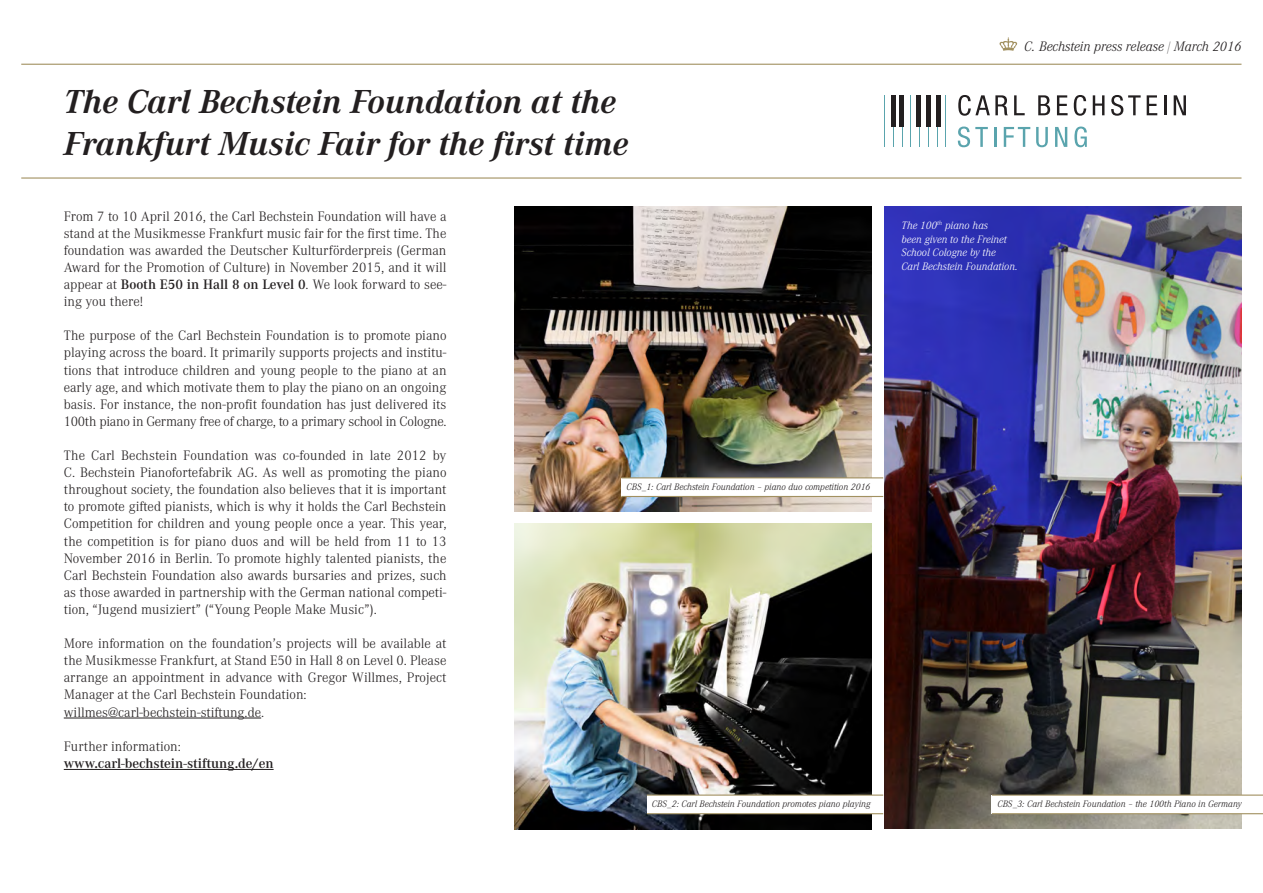
<style>
.page{position:relative;width:1263px;height:893px;background:#fff}
.page>*{position:absolute;margin:0;border:0;box-sizing:border-box;transform-origin:0 0}
.t1{font:italic 700 34.5px "Corporate A Pro";color:#231f20}
.t2{font:300 14.25px/17.1px "Corporate A Pro";color:#231f20;text-align:justify}
.t3{font:italic 300 14.25px "Corporate A Pro";color:#231f20}
.t4{font:600 14.25px "Corporate A Pro";color:#231f20}
.t5{font:italic 300 11.25px/13.5px "Corporate A Pro";color:#fff}
.t6{font:italic 300 9.75px "Corporate A Pro";color:#231f20}
.s1{font-weight:600}
</style>
<div class="page">
<hr style="left:21px;top:177px;width:1220px;height:2px;background:#a29161">
<hr style="left:21px;top:64px;width:1220px;height:1px;background:#a29161">
<img style="left:884px;top:206px;width:357px;height:623px">
<img style="left:514px;top:523px;width:358px;height:306px">
<img style="left:514px;top:206px;width:358px;height:306px">
<svg style="left:958px;top:95px;width:50px;height:21px"></svg>
<svg style="left:1014px;top:95px;width:11px;height:20px"></svg>
<svg style="left:1038px;top:95px;width:12px;height:20px"></svg>
<svg style="left:1057px;top:95px;width:10px;height:20px"></svg>
<svg style="left:1074px;top:95px;width:12px;height:21px"></svg>
<svg style="left:1093px;top:95px;width:11px;height:20px"></svg>
<svg style="left:1111px;top:95px;width:29px;height:21px"></svg>
<svg style="left:1147px;top:95px;width:10px;height:20px"></svg>
<hr style="left:1164px;top:95px;width:2px;height:20px;background:#231f20">
<svg style="left:1174px;top:95px;width:12px;height:20px"></svg>
<svg style="left:958px;top:127px;width:30px;height:20px"></svg>
<hr style="left:994px;top:127px;width:2px;height:20px;background:#5aa4ad">
<svg style="left:1004px;top:127px;width:26px;height:20px"></svg>
<svg style="left:1036px;top:127px;width:12px;height:20px"></svg>
<svg style="left:1055px;top:127px;width:12px;height:20px"></svg>
<svg style="left:1074px;top:127px;width:13px;height:20px"></svg>
<hr style="left:884px;top:95px;width:1px;height:52px;background:#5aa4ad">
<hr style="left:893px;top:95px;width:1px;height:52px;background:#5aa4ad">
<hr style="left:902px;top:95px;width:1px;height:52px;background:#5aa4ad">
<hr style="left:910px;top:95px;width:1px;height:52px;background:#5aa4ad">
<hr style="left:919px;top:95px;width:1px;height:52px;background:#5aa4ad">
<hr style="left:928px;top:95px;width:1px;height:52px;background:#5aa4ad">
<hr style="left:937px;top:95px;width:1px;height:52px;background:#5aa4ad">
<hr style="left:945px;top:95px;width:1px;height:52px;background:#5aa4ad">
<div style="left:891px;top:95px;width:5px;height:32px;background:#231f20"></div>
<div style="left:899px;top:95px;width:5px;height:32px;background:#231f20"></div>
<hr style="left:916px;top:95px;width:4px;height:32px;background:#231f20">
<div style="left:926px;top:95px;width:5px;height:32px;background:#231f20"></div>
<div style="left:936px;top:95px;width:5px;height:32px;background:#231f20"></div>
<svg style="left:999px;top:37px;width:18px;height:14px"></svg>
<hr style="left:64px;top:718px;width:197px;height:1px;background:#231f20">
<hr style="left:64px;top:769px;width:210px;height:1px;background:#231f20">
<div style="left:992px;top:796px;width:271px;height:18px;background:#fff"></div>
<hr style="left:992px;top:794px;width:271px;height:2px;background:#a29161">
<hr style="left:992px;top:813px;width:271px;height:1px;background:#a29161">
<div style="left:647px;top:796px;width:236px;height:18px;background:#fff"></div>
<hr style="left:647px;top:794px;width:236px;height:2px;background:#a29161">
<hr style="left:647px;top:813px;width:236px;height:1px;background:#a29161">
<div style="left:621px;top:478px;width:262px;height:19px;background:#fff"></div>
<hr style="left:621px;top:477px;width:262px;height:1px;background:#a29161">
<hr style="left:621px;top:496px;width:262px;height:1px;background:#a29161">
<p class="t1" style="left:64px;top:78px;width:554px">The Carl Bechstein Foundation at the</p>
<p class="t1" style="left:64px;top:119px;width:566px">Frankfurt Music Fair for the first time</p>
<p class="t2" style="left:64px;top:207px;width:384px">From 7 to 10 April 2016, the Carl Bechstein Foundation will have a stand at the Musikmesse Frankfurt music fair for the first time. The foundation was awarded the Deutscher Kulturförderpreis (German Award for the Promotion of Culture) in November 2015, and it will appear at <span class="s1">Booth E50 in Hall 8 on Level 0</span>. We look forward to see&shy;ing you there!</p>
<p class="t2" style="left:64px;top:326px;width:384px">The purpose of the Carl Bechstein Foundation is to promote piano playing across the board. It primarily supports projects and institu&shy;tions that introduce children and young people to the piano at an early age, and which motivate them to play the piano on an ongoing basis. For instance, the non-profit foundation has just delivered its 100th piano in Germany free of charge, to a primary school in Cologne.</p>
<p class="t2" style="left:64px;top:446px;width:384px">The Carl Bechstein Foundation was co-founded in late 2012 by C. Bechstein Pianofortefabrik AG. As well as promoting the piano throughout society, the foundation also believes that it is important to promote gifted pianists, which is why it holds the Carl Bechstein Competition for children and young people once a year. This year, the competition is for piano duos and will be held from 11 to 13<br>November 2016 in Berlin. To promote highly talented pianists, the Carl Bechstein Foundation also awards bursaries and prizes, such as those awarded in partnership with the German national competi&shy;tion, “Jugend musiziert” (“Young People Make Music”).</p>
<p class="t2" style="left:64px;top:634px;width:384px">More information on the foundation’s projects will be available at the Musikmesse Frankfurt, at Stand E50 in Hall 8 on Level 0. Please arrange an appointment in advance with Gregor Willmes, Project Manager at the Carl Bechstein Foundation:</p>
<p class="t2" style="left:64px;top:703px;width:202px">willmes@carl-bechstein-stiftung.de.</p>
<p class="t2" style="left:64px;top:737px;width:119px">Further information:</p>
<p class="t4" style="left:64px;top:753px;width:211px">www.carl-bechstein-stiftung.de/en</p>
<p class="t6" style="left:626px;top:480px;width:245px">CBS_1: Carl Bechstein Foundation – piano duo competition 2016</p>
<p class="t6" style="left:652px;top:797px;width:220px">CBS_2: Carl Bechstein Foundation promotes piano playing</p>
<p class="t3" style="left:1024px;top:36px;width:219px">C. Bechstein press release / March 2016</p>
<p class="t5" style="left:901px;top:218px;width:88px">The 100<sup>th</sup> piano has</p>
<p class="t5" style="left:901px;top:231px;width:107px">been given to the Freinet<br>School Cologne by the</p>
<p class="t5" style="left:901px;top:258px;width:118px">Carl Bechstein Foundation.</p>
<p class="t6" style="left:997px;top:797px;width:246px">CBS_3: Carl Bechstein Foundation – the 100th Piano in Germany</p>
</div>
